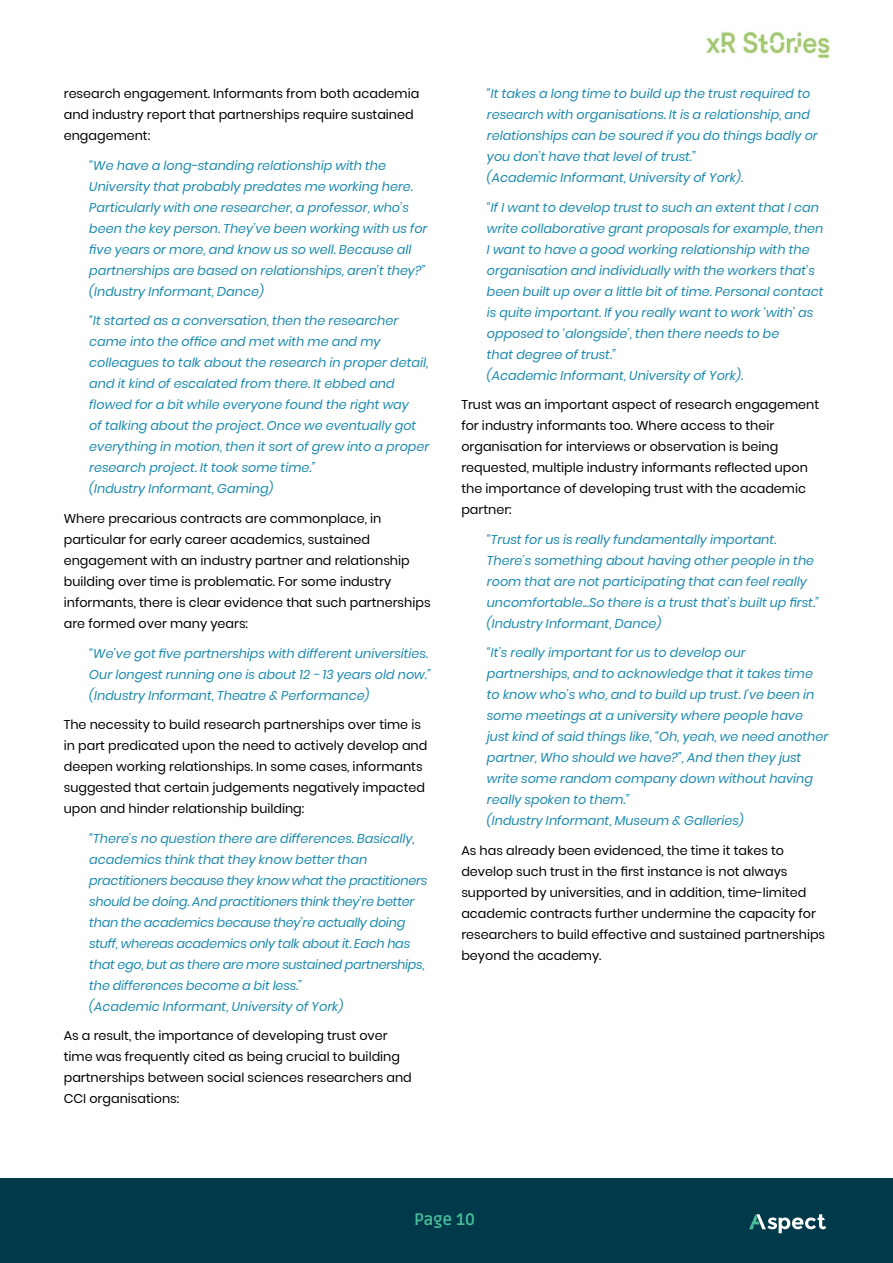
<style>
.page{position:relative;width:893px;height:1263px;background:#fff}
.page>*{position:absolute;margin:0;border:0;box-sizing:border-box;transform-origin:0 0}
.t1{font:700 16.5px "Ruda";color:#49bd9a}
.t2{font:italic 12.75px/21px "Poppins";color:#1c8bb0}
.t3{font:12.75px/21px "Poppins";color:#000}
.t4{font:italic 12.75px/21px "Poppins";letter-spacing:-.02em;color:#1c8bb0}
</style>
<div class="page">
<div style="left:0;top:1178px;width:893px;height:85px;background:#003a4a"></div>
<svg style="left:749px;top:1214px;width:77px;height:19px"></svg>
<img style="left:706px;top:31px;width:123px;height:28px">
<p class="t3" style="left:64px;top:84px;width:357px">research engagement. Informants from both academia and industry report that partnerships require sustained engagement:</p>
<p class="t2" style="left:89px;top:155px;width:340px">“We have a long-standing relationship with the University that probably predates me working here.<br>Particularly with one researcher, a professor, who’s been the key person. They’ve been working with us for five years or more, and know us so well. Because all partnerships are based on relationships, aren’t they?” (Industry Informant, Dance)</p>
<p class="t2" style="left:89px;top:311px;width:342px">“It started as a conversation, then the researcher came into the office and met with me and my colleagues to talk about the research in proper detail, and it kind of escalated from there. It ebbed and flowed for a bit while everyone found the right way<br>of talking about the project. Once we eventually got everything in motion, then it sort of grew into a proper research project. It took some time.”<br>(Industry Informant, Gaming)</p>
<p class="t3" style="left:64px;top:508px;width:368px">Where precarious contracts are commonplace, in particular for early career academics, sustained engagement with an industry partner and relationship building over time is problematic. For some industry informants, there is clear evidence that such partnerships are formed over many years:</p>
<p class="t2" style="left:89px;top:643px;width:343px">“We’ve got five partnerships with different universities.<br>Our longest running one is about 12 - 13 years old now.” (Industry Informant, Theatre &amp; Performance)</p>
<p class="t3" style="left:64px;top:714px;width:365px">The necessity to build research partnerships over time is in part predicated upon the need to actively develop and deepen working relationships. In some cases, informants suggested that certain judgements negatively impacted upon and hinder relationship building:</p>
<p class="t4" style="left:89px;top:828px;width:339px">“There’s no question there are differences. Basically, academics think that they know better than practitioners because they know what the practitioners should be doing. And practitioners think they’re better than the academics because they’re actually doing stuff, whereas academics only talk about it. Each has that ego, but as there are more sustained partnerships, the differences become a bit less.”<br>(Academic Informant, University of York)</p>
<p class="t3" style="left:64px;top:1025px;width:350px">As a result, the importance of developing trust over time was frequently cited as being crucial to building partnerships between social sciences researchers and CCI organisations:</p>
<p class="t2" style="left:487px;top:83px;width:332px">“It takes a long time to build up the trust required to research with organisations. It is a relationship, and relationships can be soured if you do things badly or you don’t have that level of trust.”<br>(Academic Informant, University of York).</p>
<p class="t2" style="left:487px;top:197px;width:338px">“If I want to develop trust to such an extent that I can write collaborative grant proposals for example, then I want to have a good working relationship with the organisation and individually with the workers that’s been built up over a little bit of time. Personal contact is quite important. If you really want to work ‘with’ as opposed to ‘alongside’, then there needs to be<br>that degree of trust.”<br>(Academic Informant, University of York).</p>
<p class="t3" style="left:461px;top:394px;width:359px">Trust was an important aspect of research engagement for industry informants too. Where access to their organisation for interviews or observation is being requested, multiple industry informants reflected upon the importance of developing trust with the academic partner:</p>
<p class="t2" style="left:487px;top:529px;width:334px">“Trust for us is really fundamentally important.<br>There’s something about having other people in the room that are not participating that can feel really uncomfortable...So there is a trust that’s built up first.” (Industry Informant, Dance)</p>
<p class="t2" style="left:487px;top:642px;width:343px">“It’s really important for us to develop our partnerships, and to acknowledge that it takes time to know who’s who, and to build up trust. I’ve been in some meetings at a university where people have just kind of said things like, “Oh, yeah, we need another partner, Who should we have?”, And then they just write some random company down without having really spoken to them.”<br>(Industry Informant, Museum &amp; Galleries)</p>
<p class="t3" style="left:461px;top:840px;width:365px">As has already been evidenced, the time it takes to develop such trust in the first instance is not always supported by universities, and in addition, time-limited academic contracts further undermine the capacity for researchers to build effective and sustained partnerships beyond the academy.</p>
<p class="t1" style="left:414px;top:1210px;width:62px">Page 10</p>
</div>
